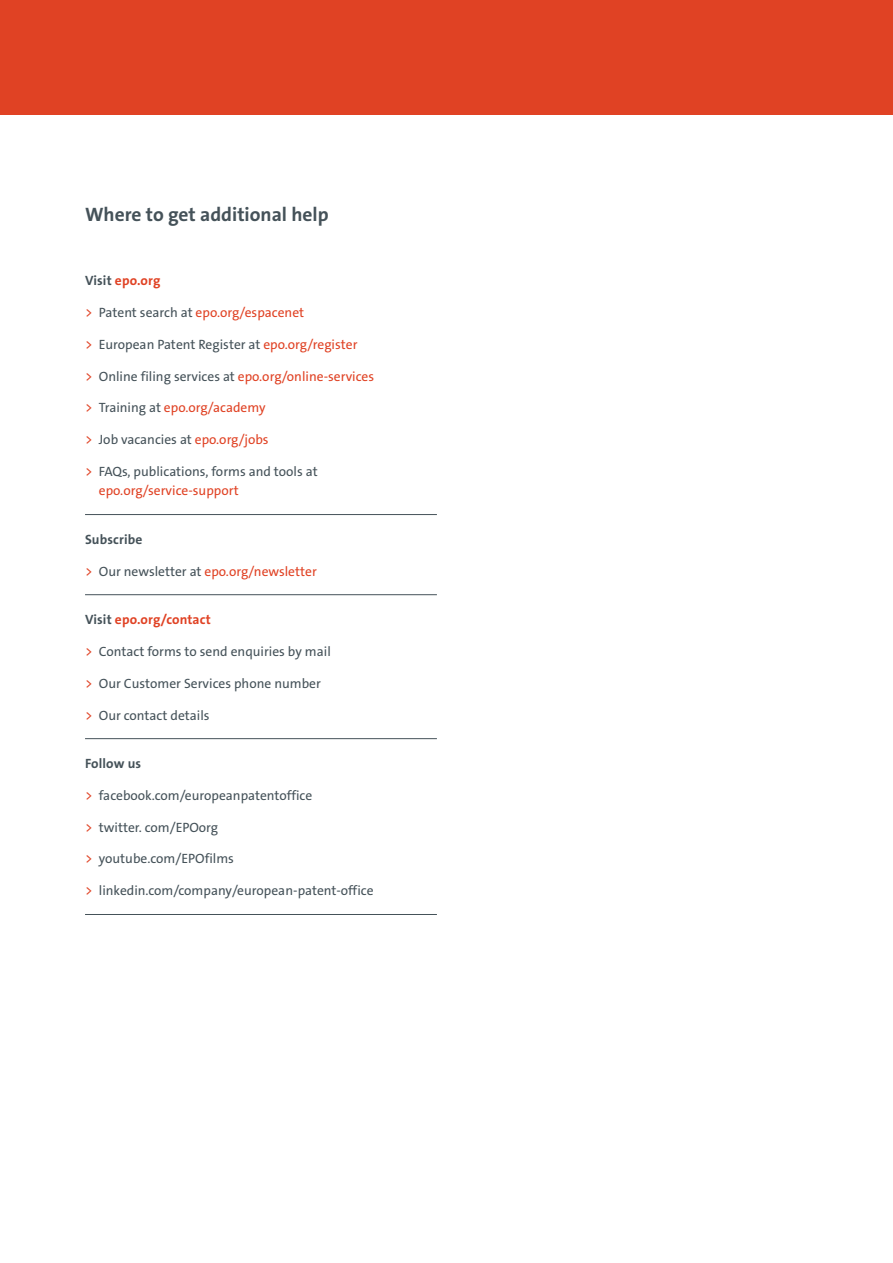
<style>
.page{position:relative;width:893px;height:1263px;background:#fff}
.page>*{position:absolute;margin:0;border:0;box-sizing:border-box;transform-origin:0 0}
.t1{font:19.5px "The Sans LP7 Bld";color:#455259}
.t2{font:13.5px/19.2px "The Sans LP5 Plain";color:#455259}
.t3{font:13.5px "The Sans LP5 Plain";color:#e04224}
.t4{font:13.5px "The Sans LP7 Bld";letter-spacing:.01em;color:#e04224}
.t5{font:13.5px "The Sans LP7 Bld";letter-spacing:.01em;color:#455259}
.s1{color:#455259}
.s2{color:#e04224}
</style>
<div class="page">
<div style="left:0;top:0;width:893px;height:115px;background:#e04224"></div>
<hr style="left:85px;top:514px;width:352px;height:1px;background:#455259">
<hr style="left:85px;top:594px;width:352px;height:1px;background:#455259">
<hr style="left:85px;top:738px;width:352px;height:1px;background:#455259">
<hr style="left:85px;top:914px;width:352px;height:1px;background:#455259">
<h1 class="t1" style="left:85px;top:202px;width:245px">Where to get additional help</h1>
<p class="t4" style="left:85px;top:272px;width:77px"><span class="s1">Visit</span> epo.org</p>
<p class="t3" style="left:85px;top:304px;width:221px">&gt; <span class="s1">Patent search at</span> epo.org/espacenet</p>
<p class="t2" style="left:85px;top:335px;width:274px"><span class="s2">&gt;</span> European Patent Register at <span class="s2">epo.org/register</span></p>
<p class="t3" style="left:85px;top:367px;width:291px">&gt; <span class="s1">Online filing services at</span> epo.org/online-services</p>
<p class="t3" style="left:85px;top:399px;width:182px">&gt; <span class="s1">Training at</span> epo.org/academy</p>
<p class="t2" style="left:85px;top:430px;width:185px"><span class="s2">&gt;</span> Job vacancies at <span class="s2">epo.org/jobs</span></p>
<p class="t2" style="left:99px;top:462px;width:220px;text-indent:-14px"><span class="s2">&gt;</span> FAQs, publications, forms and tools at <span class="s2">epo.org/service-support</span></p>
<p class="t5" style="left:85px;top:530px;width:59px">Subscribe</p>
<p class="t3" style="left:85px;top:562px;width:233px">&gt; <span class="s1">Our newsletter at</span> epo.org/newsletter</p>
<p class="t4" style="left:85px;top:611px;width:127px"><span class="s1">Visit</span> epo.org/contact</p>
<p class="t2" style="left:85px;top:642px;width:247px"><span class="s2">&gt;</span> Contact forms to send enquiries by mail</p>
<p class="t2" style="left:85px;top:673px;width:237px"><span class="s2">&gt;</span> Our Customer Services phone number</p>
<p class="t2" style="left:85px;top:705px;width:126px"><span class="s2">&gt;</span> Our contact details</p>
<p class="t5" style="left:85px;top:754px;width:58px">Follow us</p>
<p class="t2" style="left:85px;top:786px;width:229px"><span class="s2">&gt;</span> facebook.com/europeanpatentoffice</p>
<p class="t2" style="left:85px;top:817px;width:135px"><span class="s2">&gt;</span> twitter. com/EPOorg</p>
<p class="t2" style="left:85px;top:849px;width:150px"><span class="s2">&gt;</span> youtube.com/EPOfilms</p>
<p class="t2" style="left:85px;top:881px;width:290px"><span class="s2">&gt;</span> linkedin.com/company/european-patent-office</p>
</div>
